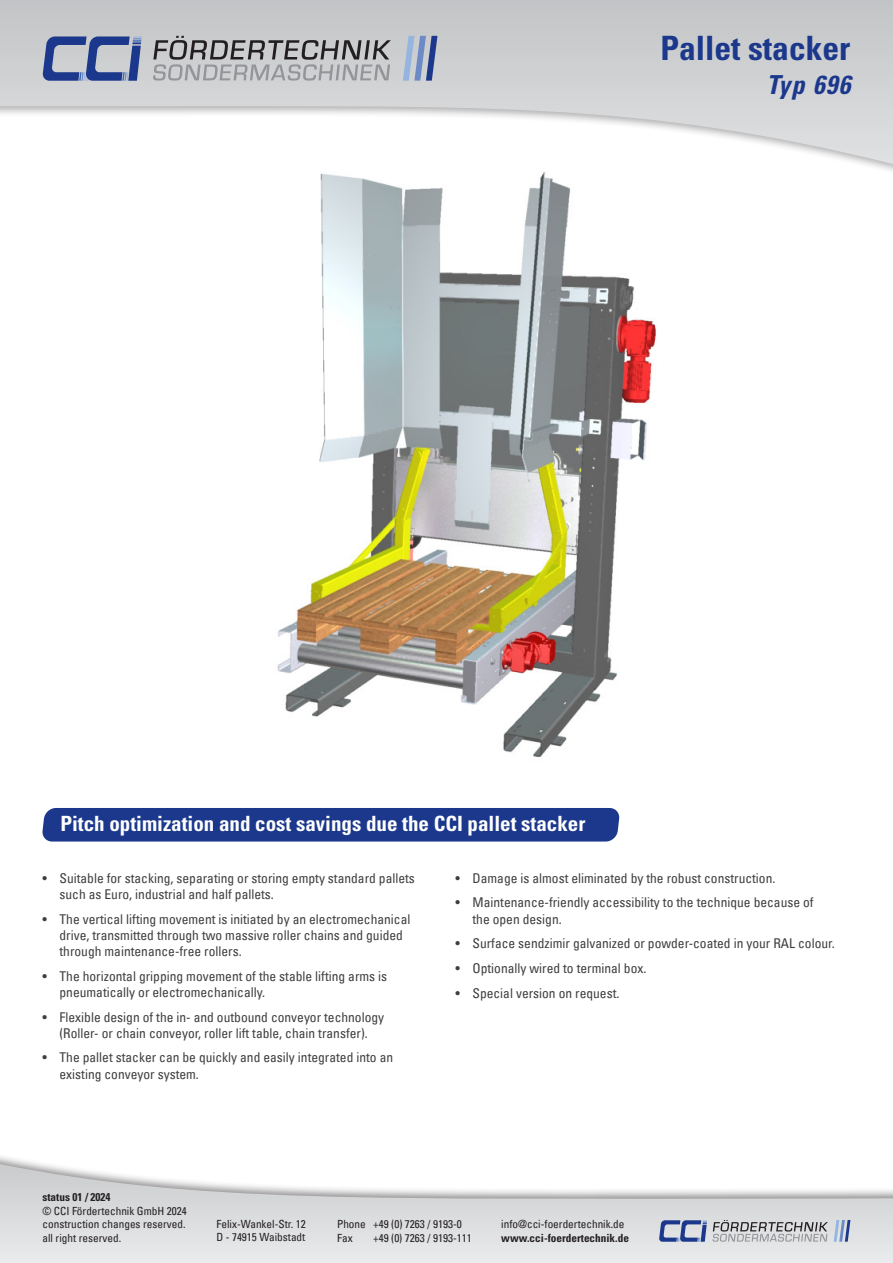
<style>
.page{position:relative;width:893px;height:1263px;background:#fff}
.page>*{position:absolute;margin:0;border:0;box-sizing:border-box;transform-origin:0 0}
.t1{font:700 condensed 33.6px "Univers LT Std";color:#1b388c}
.t2{font:italic 700 condensed 26.1px "Univers LT Std";letter-spacing:.05em;color:#1b388c}
.Absatzformat_2{font:700 condensed 21px "Univers LT Std";color:#fff}
.t3{font:condensed 13.5px/16.2px "Univers LT";color:#3e3e3f}
.t4{font:condensed 11.25px/13.5px "Univers LT";color:#231f20}
.t5{font:700 condensed 11.25px "Univers LT Std";color:#231f20}
</style>
<div class="page">
<img style="left:277px;top:263px;width:379px;height:494px">
<div style="left:42px;top:808px;width:578px;height:33px;background:#1b388c"></div>
<div style="left:0;top:0;width:893px;height:263px;background:#231f20;opacity:.37"></div>
<svg style="left:0;top:0;width:893px;height:164px"></svg>
<svg style="left:153px;top:36px;width:238px;height:45px;background:#a9aaac"></svg>
<svg style="left:403px;top:36px;width:34px;height:45px;background:#94a4c4"></svg>
<svg style="left:42px;top:36px;width:100px;height:45px;background:#7a88b0"></svg>
<svg style="left:0;top:1164px;width:893px;height:99px"></svg>
<svg style="left:713px;top:1220px;width:115px;height:21px;background:#b5b5b7"></svg>
<svg style="left:834px;top:1220px;width:16px;height:22px"></svg>
<svg style="left:659px;top:1220px;width:48px;height:22px"></svg>
<p class="t1" style="left:660px;top:28px;width:192px">Pallet stacker</p>
<p class="t2" style="left:767px;top:69px;width:85px">Typ 696</p>
<p class="Absatzformat_2" style="left:60px;top:810px;width:527px">Pitch optimization and cost savings due the CCI pallet stacker</p>
<p class="t3" style="left:60px;top:869px;width:357px;text-indent:-17px">• Suitable for stacking, separating or storing empty standard pallets such as Euro, industrial and half pallets.</p>
<p class="t3" style="left:60px;top:910px;width:352px;text-indent:-17px">• The vertical lifting movement is initiated by an electromechanical drive, transmitted through two massive roller chains and guided through maintenance-free rollers.</p>
<p class="t3" style="left:60px;top:967px;width:329px;text-indent:-17px">• The horizontal gripping movement of the stable lifting arms is pneumatically or electromechanically.</p>
<p class="t3" style="left:43px;top:1008px;width:343px;text-align:center">• Flexible design of the in- and outbound conveyor technology (Roller- or chain conveyor, roller lift table, chain transfer).</p>
<p class="t3" style="left:60px;top:1049px;width:335px;text-indent:-17px">• The pallet stacker can be quickly and easily integrated into an existing conveyor system.</p>
<p class="t3" style="left:455px;top:869px;width:321px">• Damage is almost eliminated by the robust construction.</p>
<p class="t3" style="left:472px;top:894px;width:343px;text-indent:-17px">• Maintenance-friendly accessibility to the technique because of the open design.</p>
<p class="t3" style="left:455px;top:935px;width:381px">• Surface sendzimir galvanized or powder-coated in your RAL colour.</p>
<p class="t3" style="left:455px;top:960px;width:192px">• Optionally wired to terminal box.</p>
<p class="t3" style="left:455px;top:984px;width:165px">• Special version on request.</p>
<p class="t5" style="left:43px;top:1190px;width:70px">status 01 / 2024</p>
<p class="t4" style="left:43px;top:1204px;width:146px">© CCI Fördertechnik GmbH 2024 construction changes reserved.</p>
<p class="t4" style="left:43px;top:1231px;width:80px">all right reserved.</p>
<p class="t4" style="left:216px;top:1217px;width:91px">Felix-Wankel-Str. 12</p>
<p class="t4" style="left:216px;top:1230px;width:90px">D - 74915 Waibstadt</p>
<p class="t4" style="left:337px;top:1217px;width:126px">Phone +49 (0) 7263 / 9193-0</p>
<p class="t4" style="left:337px;top:1231px;width:17px">Fax</p>
<p class="t4" style="left:373px;top:1231px;width:100px">+49 (0) 7263 / 9193-111</p>
<p class="t4" style="left:501px;top:1217px;width:125px">info@cci-foerdertechnik.de</p>
<p class="t5" style="left:501px;top:1231px;width:129px">www.cci-foerdertechnik.de</p>
</div>
